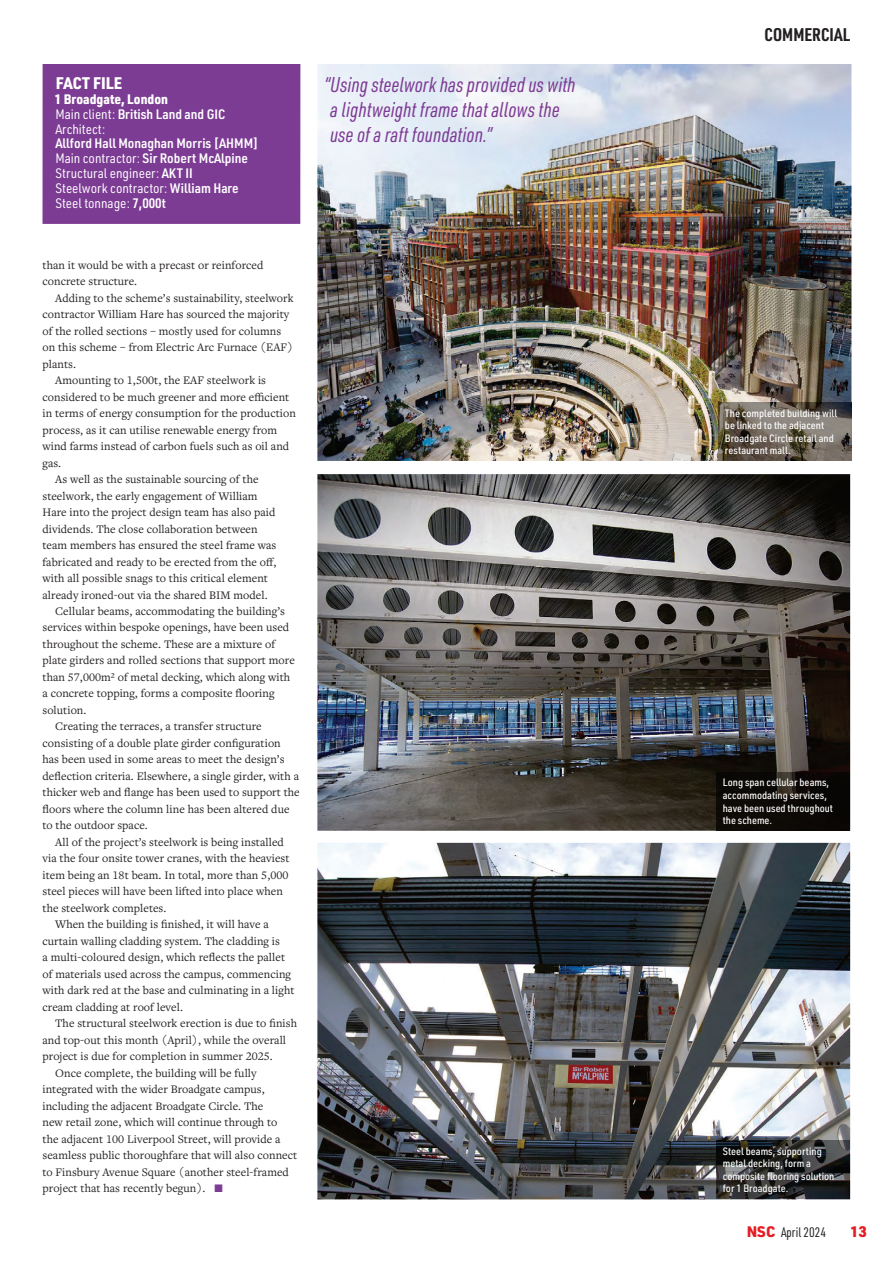
<style>
.page{position:relative;width:893px;height:1263px;background:#fff}
.page>*{position:absolute;margin:0;border:0;box-sizing:border-box;transform-origin:0 0}
.t1{font:italic 21px/25.2px "URWDIN Cond";color:#7d3c94}
.t2{font:700 18px "URWDIN Cond";color:#231f20}
.t3{font:900 16.5px "URWDIN Semi Cond";color:#fff}
.t4{font:900 15px "URWDIN";color:#e41e25}
.t5{font:600 13.5px/15px "URWDIN Semi Cond";color:#fff}
.t6{font:13.5px/15px "URWDIN Semi Cond";color:#fff}
.t7{font:13.5px "URWDIN Cond";color:#231f20}
.t8{font:12px/16.5px "Freight Text Pro";letter-spacing:.005em;color:#231f20}
.t9{font:500 10.5px/12.6px "URWDIN Semi Cond";color:#fff}
.s1{font-weight:900}
.s2{font-weight:600}
.s3{font-weight:400}
.s4{font-family:"URWDIN";font-weight:900;font-size:15px;color:#e41e25}
</style>
<div class="page">
<img style="left:317px;top:64px;width:534px;height:397px">
<div style="left:43px;top:64px;width:257px;height:160px;background:#7d3c94"></div>
<img style="left:317px;top:474px;width:533px;height:357px">
<img style="left:317px;top:843px;width:533px;height:356px">
<img style="left:718px;top:403px;width:133px;height:58px">
<div style="left:716px;top:773px;width:133px;height:58px;background:#0c0906"></div>
<img style="left:716px;top:1141px;width:133px;height:58px">
<h3 class="t3" style="left:56px;top:77px;width:68px">FACT FILE</h3>
<p class="t6" style="left:55px;top:91px;width:172px"><span class="s1">1 Broadgate, London<br></span>Main client: <span class="s2">British Land and GIC<br></span>Architect:</p>
<p class="t5" style="left:55px;top:138px;width:205px">Allford Hall Monaghan Morris [AHMM]<br><span class="s3">Main contractor:</span> Sir Robert McAlpine<br><span class="s3">Structural engineer:</span> AKT II<br><span class="s3">Steelwork contractor:</span> William Hare<br><span class="s3">Steel tonnage:</span> 7,000t</p>
<p class="t8" style="left:43px;top:258px;width:222px">than it would be with a precast or reinforced concrete structure.</p>
<p class="t8" style="left:55px;top:291px;width:240px">Adding to the scheme’s sustainability, steelwork</p>
<p class="t8" style="left:43px;top:307px;width:248px">contractor William Hare has sourced the majority</p>
<p class="t8" style="left:43px;top:324px;width:240px">of the rolled sections – mostly used for columns</p>
<p class="t8" style="left:43px;top:340px;width:252px">on this scheme – from Electric Arc Furnace (EAF)</p>
<p class="t8" style="left:43px;top:357px;width:35px">plants.</p>
<p class="t8" style="left:55px;top:373px;width:212px">Amounting to 1,500t, the EAF steelwork is</p>
<p class="t8" style="left:43px;top:390px;width:248px">considered to be much greener and more efficient</p>
<p class="t8" style="left:43px;top:406px;width:255px">in terms of energy consumption for the production</p>
<p class="t8" style="left:43px;top:423px;width:236px">process, as it can utilise renewable energy from</p>
<p class="t8" style="left:43px;top:439px;width:248px">wind farms instead of carbon fuels such as oil and</p>
<p class="t8" style="left:43px;top:456px;width:20px">gas.</p>
<p class="t8" style="left:55px;top:472px;width:205px">As well as the sustainable sourcing of the</p>
<p class="t8" style="left:43px;top:489px;width:217px">steelwork, the early engagement of William</p>
<p class="t8" style="left:43px;top:505px;width:234px">Hare into the project design team has also paid</p>
<p class="t8" style="left:43px;top:522px;width:217px">dividends. The close collaboration between</p>
<p class="t8" style="left:43px;top:538px;width:235px">team members has ensured the steel frame was</p>
<p class="t8" style="left:43px;top:555px;width:235px">fabricated and ready to be erected from the off,</p>
<p class="t8" style="left:43px;top:571px;width:227px">with all possible snags to this critical element</p>
<p class="t8" style="left:43px;top:588px;width:227px">already ironed-out via the shared BIM model.</p>
<p class="t8" style="left:55px;top:604px;width:231px">Cellular beams, accommodating the building’s</p>
<p class="t8" style="left:43px;top:621px;width:248px">services within bespoke openings, have been used</p>
<p class="t8" style="left:43px;top:637px;width:234px">throughout the scheme. These are a mixture of</p>
<p class="t8" style="left:43px;top:654px;width:254px">plate girders and rolled sections that support more</p>
<p class="t8" style="left:43px;top:670px;width:249px">than 57,000m² of metal decking, which along with</p>
<p class="t8" style="left:43px;top:687px;width:234px">a concrete topping, forms a composite flooring</p>
<p class="t8" style="left:43px;top:703px;width:45px">solution.</p>
<p class="t8" style="left:55px;top:720px;width:208px">Creating the terraces, a transfer structure</p>
<p class="t8" style="left:43px;top:736px;width:240px">consisting of a double plate girder configuration</p>
<p class="t8" style="left:43px;top:753px;width:244px">has been used in some areas to meet the design’s</p>
<p class="t8" style="left:43px;top:769px;width:258px">deflection criteria. Elsewhere, a single girder, with a</p>
<p class="t8" style="left:43px;top:786px;width:259px">thicker web and flange has been used to support the</p>
<p class="t8" style="left:43px;top:802px;width:248px">floors where the column line has been altered due</p>
<p class="t8" style="left:43px;top:818px;width:107px">to the outdoor space.</p>
<p class="t8" style="left:55px;top:835px;width:230px">All of the project’s steelwork is being installed</p>
<p class="t8" style="left:43px;top:851px;width:249px">via the four onsite tower cranes, with the heaviest</p>
<p class="t8" style="left:43px;top:868px;width:247px">item being an 18t beam. In total, more than 5,000</p>
<p class="t8" style="left:43px;top:884px;width:242px">steel pieces will have been lifted into place when</p>
<p class="t8" style="left:43px;top:901px;width:125px">the steelwork completes.</p>
<p class="t8" style="left:55px;top:917px;width:215px">When the building is finished, it will have a</p>
<p class="t8" style="left:43px;top:934px;width:239px">curtain walling cladding system. The cladding is</p>
<p class="t8" style="left:43px;top:950px;width:244px">a multi-coloured design, which reflects the pallet</p>
<p class="t8" style="left:43px;top:967px;width:250px">of materials used across the campus, commencing</p>
<p class="t8" style="left:43px;top:983px;width:254px">with dark red at the base and culminating in a light</p>
<p class="t8" style="left:43px;top:1000px;width:142px">cream cladding at roof level.</p>
<p class="t8" style="left:55px;top:1016px;width:243px">The structural steelwork erection is due to finish</p>
<p class="t8" style="left:43px;top:1033px;width:245px">and top-out this month (April), while the overall</p>
<p class="t8" style="left:43px;top:1049px;width:232px">project is due for completion in summer 2025.</p>
<p class="t8" style="left:55px;top:1066px;width:203px">Once complete, the building will be fully</p>
<p class="t8" style="left:43px;top:1082px;width:224px">integrated with the wider Broadgate campus,</p>
<p class="t8" style="left:43px;top:1099px;width:222px">including the adjacent Broadgate Circle. The</p>
<p class="t8" style="left:43px;top:1115px;width:236px">new retail zone, which will continue through to</p>
<p class="t8" style="left:43px;top:1132px;width:239px">the adjacent 100 Liverpool Street, will provide a</p>
<p class="t8" style="left:43px;top:1148px;width:256px">seamless public thoroughfare that will also connect</p>
<p class="t8" style="left:43px;top:1165px;width:248px">to Finsbury Avenue Square (another steel-framed</p>
<p class="t8" style="left:43px;top:1181px;width:164px">project that has recently begun).</p>
<h1 class="t1" style="left:325px;top:74px;width:252px">“Using steelwork has provided us with a lightweight frame that allows the use of a raft foundation.”</h1>
<h2 class="t2" style="left:765px;top:28px;width:87px">COMMERCIAL</h2>
<p class="t9" style="left:725px;top:408px;width:114px">The completed building will be linked to the adjacent<br>Broadgate Circle retail and restaurant mall.</p>
<p class="t9" style="left:723px;top:778px;width:112px">Long span cellular beams, accommodating services, have been used throughout the scheme.</p>
<p class="t9" style="left:723px;top:1146px;width:113px">Steel beams, supporting metal decking, form a composite flooring solution for 1 Broadgate.</p>
<p class="t7" style="left:747px;top:1227px;width:81px"><span class="s4">NSC</span> April 2024</p>
<p class="t4" style="left:850px;top:1221px;width:18px">13</p>
</div>
